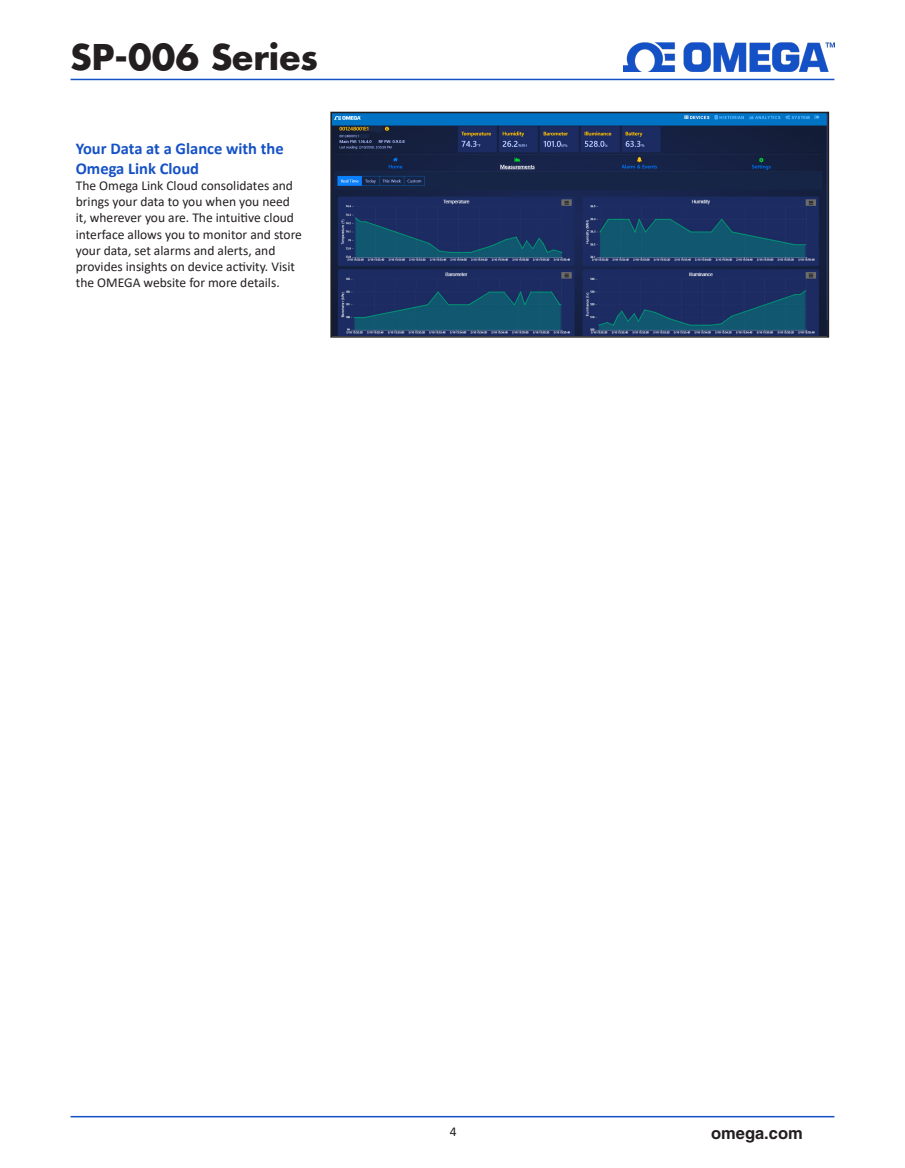
<style>
.page{position:relative;width:905px;height:1168px;background:#fff}
.page>*{position:absolute;margin:0;border:0;box-sizing:border-box;transform-origin:0 0}
.t1{font:700 34.5px "Futura";color:#231f20}
.t2{font:700 16.5px/19.8px "Calibri";color:#1551c6}
.t3{font:700 16.5px "Helvetica";color:#231f20}
.t4{font:13.5px/16.2px "Calibri";color:#231f20}
</style>
<div class="page">
<hr style="left:71px;top:1116px;width:763px;height:1px;background:#1551c6">
<hr style="left:71px;top:79px;width:763px;height:1px;background:#1551c6">
<img style="left:623px;top:43px;width:211px;height:28px">
<img style="left:333px;top:115px;width:493px;height:220px">
<div style="left:330px;top:112px;width:499px;height:226px;border:2px solid #231f20"></div>
<p class="t1" style="left:70px;top:34px;width:249px">SP-006 Series</p>
<p class="t2" style="left:76px;top:138px;width:209px">Your Data at a Glance with the<br>Omega Link Cloud</p>
<p class="t4" style="left:76px;top:177px;width:227px">The Omega Link Cloud consolidates and brings your data to you when you need it, wherever you are. The intuitive cloud interface allows you to monitor and store your data, set alarms and alerts, and</p>
<p class="t4" style="left:76px;top:258px;width:221px">provides insights on device activity. Visit the OMEGA website for more details.</p>
<p class="t4" style="left:450px;top:1123px;width:8px">4</p>
<p class="t3" style="left:711px;top:1122px;width:93px">omega.com</p>
</div>
